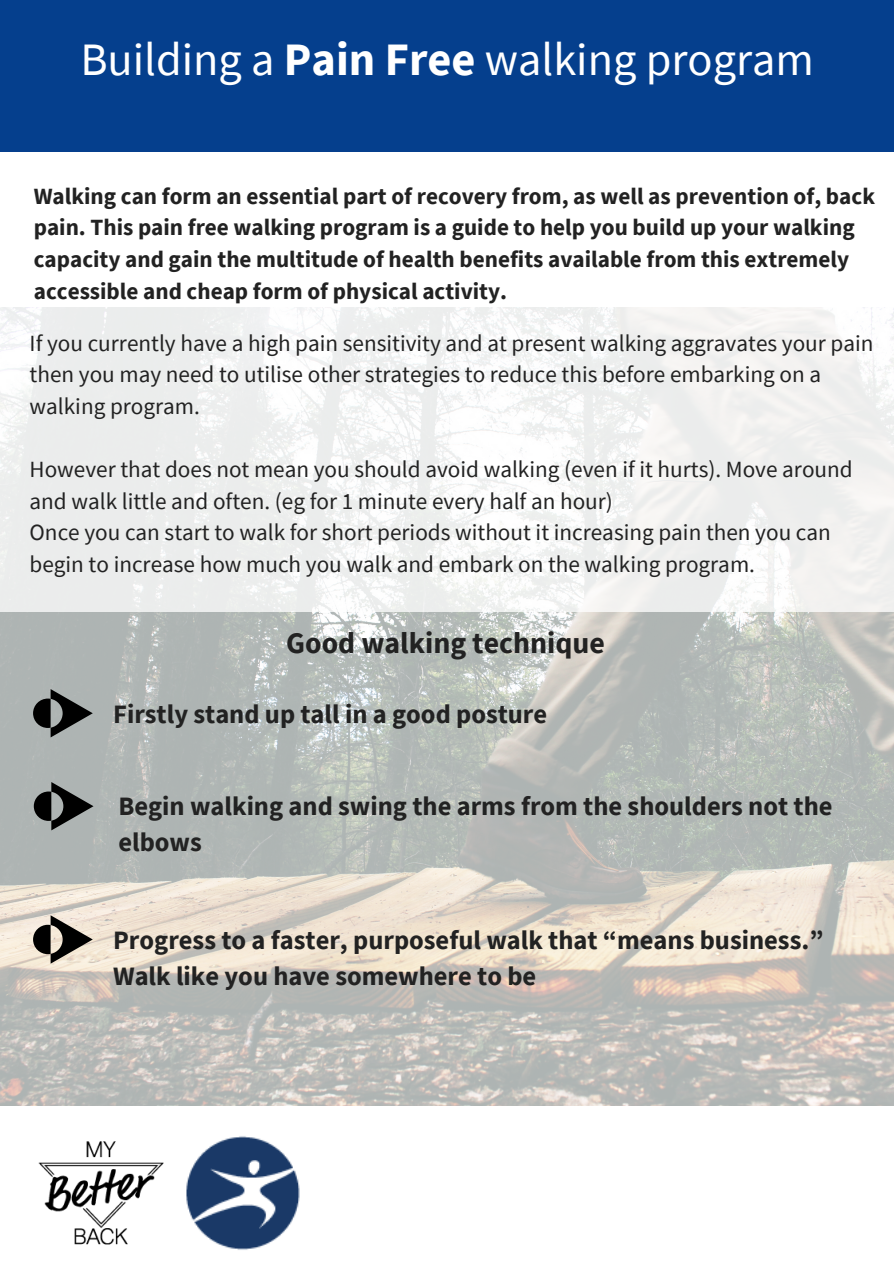
<style>
.page{position:relative;width:894px;height:1264px;background:#fff}
.page>*{position:absolute;margin:0;border:0;box-sizing:border-box;transform-origin:0 0}
.t1{font:46.35px "Source Sans Pro";color:#fff}
.t2{font:700 29.85px "Source Sans Pro";color:#222}
.t3{font:700 26.55px/36px "Source Sans Pro";color:#222}
.t4{font:23.25px/31.5px "Source Sans Pro";color:#222}
.t5{font:700 23.25px/31.5px "Source Sans Pro";color:#222}
.s1{font-weight:700}
</style>
<div class="page">
<div style="left:0;top:0;width:893px;height:152px;background:#053f8d"></div>
<img style="left:186px;top:1136px;width:114px;height:114px">
<img style="left:38px;top:1141px;width:126px;height:104px">
<img style="left:0;top:611px;width:893px;height:494px">
<div style="left:0;top:308px;width:893px;height:303px;background:linear-gradient(to right,#eef0f0,#f5f4f3)"></div>
<svg style="left:33px;top:689px;width:60px;height:48px;background:#666a69"></svg>
<svg style="left:34px;top:782px;width:59px;height:48px;background:#656868"></svg>
<svg style="left:33px;top:915px;width:60px;height:48px;background:#8e877e"></svg>
<h1 class="t1" style="left:80px;top:29px;width:735px">Building a <span class="s1">Pain Free</span> walking program</h1>
<p class="t5" style="left:34px;top:180px;width:842px">Walking can form an essential part of recovery from, as well as prevention of, back pain. This pain free walking program is a guide to help you build up your walking capacity and gain the multitude of health benefits available from this extremely accessible and cheap form of physical activity.</p>
<p class="t4" style="left:30px;top:327px;width:845px">If you currently have a high pain sensitivity and at present walking aggravates your pain then you may need to utilise other strategies to reduce this before embarking on a walking program.</p>
<p class="t4" style="left:30px;top:453px;width:824px">However that does not mean you should avoid walking (even if it hurts). Move around and walk little and often. (eg for 1 minute every half an hour)<br>Once you can start to walk for short periods without it increasing pain then you can begin to increase how much you walk and embark on the walking program.</p>
<p class="t2" style="left:286px;top:623px;width:320px">Good walking technique</p>
<p class="t3" style="left:113px;top:695px;width:435px">Firstly stand up tall in a good posture</p>
<p class="t3" style="left:118px;top:787px;width:715px">Begin walking and swing the arms from the shoulders not the elbows</p>
<p class="t3" style="left:113px;top:921px;width:711px">Progress to a faster, purposeful walk that “means business.”<br>Walk like you have somewhere to be</p>
</div>
